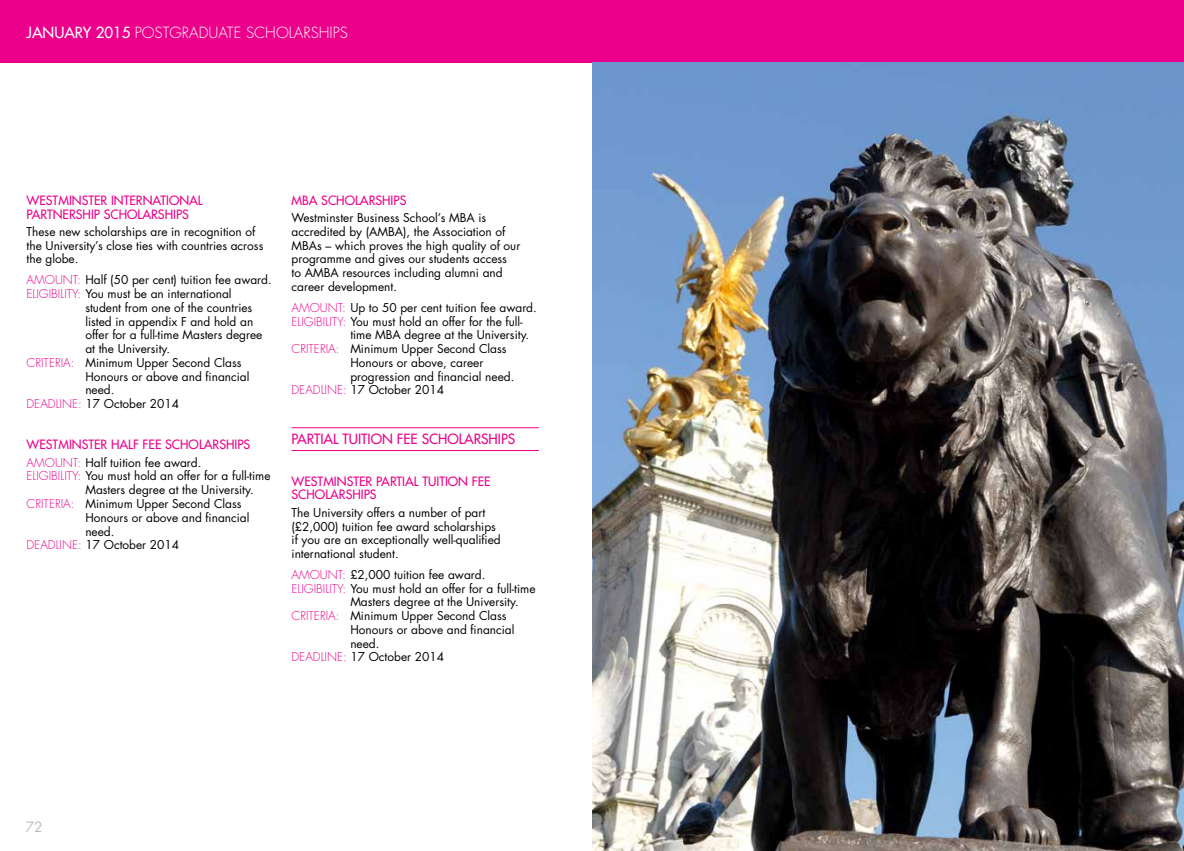
<style>
.page{position:relative;width:1184px;height:851px;background:#fff}
.page>*{position:absolute;margin:0;border:0;box-sizing:border-box;transform-origin:0 0}
.t1{font:300 15px "Futura";color:#fff}
.t2{font:13.75px "Futura";color:#ec008b}
.t3{font:13.75px "Futura";color:#bbbdc0}
.t4{font:12.5px/13.8px "Futura";color:#ec008b}
.t5{font:11.88px/13.8px "Futura";color:#000}
.s1{font-weight:400}
.s2{font-weight:300;color:#ec008b}
</style>
<div class="page">
<div style="left:0;top:0;width:1183px;height:62px;background:#ec008b"></div>
<hr style="left:291px;top:427px;width:248px;height:1px;background:#ec008b">
<hr style="left:291px;top:450px;width:248px;height:1px;background:#ec008b">
<img style="left:592px;top:62px;width:591px;height:788px">
<p class="t1" style="left:27px;top:24px;width:323px"><span class="s1">JANUARY 2015</span> POSTGRADUATE SCHOLARSHIPS</p>
<p class="t4" style="left:27px;top:193px;width:171px">WESTMI NSTER INTERNATIONAL<br>PARTNERSHIP</p>
<p class="t4" style="left:104px;top:207px;width:15px">SCHOLARSHIPS</p>
<p class="t5" style="left:27px;top:225px;width:238px">These new scholarships are in recognition of the University’s close ties with countries across the globe.</p>
<p class="t5" style="left:27px;top:273px;width:247px"><span class="s2">AMOUNT:</span> Half (50 per cent) tuition fee award.</p>
<p class="t5" style="left:27px;top:287px;width:206px"><span class="s2">ELIGIBILITY:</span> You must be an international</p>
<p class="t5" style="left:85px;top:301px;width:168px">student from one of the countries</p>
<p class="t5" style="left:85px;top:314px;width:169px">listed in appendix F and hold an</p>
<p class="t5" style="left:85px;top:328px;width:178px">offer for a full-time Masters degree</p>
<p class="t5" style="left:85px;top:342px;width:86px">at the University.</p>
<p class="t5" style="left:27px;top:356px;width:216px"><span class="s2">CRITERIA:</span> Minimum Upper Second Class</p>
<p class="t5" style="left:85px;top:369px;width:166px">Honours or above and financial</p>
<p class="t5" style="left:85px;top:383px;width:31px">need.</p>
<p class="t5" style="left:27px;top:397px;width:154px"><span class="s2">DEADLINE:</span> 17 October 2014</p>
<p class="t4" style="left:27px;top:438px;width:101px">WESTMI NSTER HALF</p>
<p class="t4" style="left:143px;top:438px;width:38px">FEE SCHOLARSHIPS</p>
<p class="t5" style="left:27px;top:455px;width:176px"><span class="s2">AMOUNT:</span> Half tuition fee award.</p>
<p class="t5" style="left:27px;top:469px;width:245px"><span class="s2">ELIGIBILITY:</span> You must hold an offer for a full-time</p>
<p class="t5" style="left:85px;top:483px;width:170px">Masters degree at the University.</p>
<p class="t5" style="left:27px;top:497px;width:216px"><span class="s2">CRITERIA:</span> Minimum Upper Second Class</p>
<p class="t5" style="left:85px;top:510px;width:166px">Honours or above and financial</p>
<p class="t5" style="left:85px;top:524px;width:31px">need.</p>
<p class="t5" style="left:27px;top:538px;width:154px"><span class="s2">DEADLINE:</span> 17 October 2014</p>
<p class="t4" style="left:291px;top:193px;width:45px">MBA SCHOLARSHIPS</p>
<p class="t5" style="left:291px;top:211px;width:230px">Westminster Business School’s MBA is accredited by (AMBA), the Association of MBAs – which proves the high quality of our programme and gives our students access<br>to AMBA resources including alumni and career development.</p>
<p class="t5" style="left:291px;top:301px;width:247px"><span class="s2">AMOUNT:</span> Up to 50 per cent tuition fee award.</p>
<p class="t5" style="left:291px;top:314px;width:233px"><span class="s2">ELIGIBILITY:</span> You must hold an offer for the full-</p>
<p class="t5" style="left:350px;top:328px;width:180px">time MBA degree at the University.</p>
<p class="t5" style="left:291px;top:342px;width:216px"><span class="s2">CRITERIA:</span> Minimum Upper Second Class</p>
<p class="t5" style="left:350px;top:356px;width:134px">Honours or above, career</p>
<p class="t5" style="left:350px;top:369px;width:165px">progression and financial need.</p>
<p class="t5" style="left:291px;top:383px;width:154px"><span class="s2">DEADLINE:</span> 17 October 2014</p>
<p class="t2" style="left:291px;top:430px;width:225px">PARTIAL TUITION FEE SCHOLARSHIPS</p>
<p class="t4" style="left:291px;top:474px;width:193px">WESTMI NSTER PARTIAL TUITION FEE<br>SCHOLARSHIPS</p>
<p class="t5" style="left:291px;top:505px;width:211px">The University offers a number of part (£2,000) tuition fee award scholarships if you are an exceptionally well-qualified international student.</p>
<p class="t5" style="left:291px;top:567px;width:195px"><span class="s2">AMOUNT:</span> £2,000 tuition fee award.</p>
<p class="t5" style="left:291px;top:581px;width:245px"><span class="s2">ELIGIBILITY:</span> You must hold an offer for a full-time</p>
<p class="t5" style="left:350px;top:595px;width:170px">Masters degree at the University.</p>
<p class="t5" style="left:291px;top:609px;width:216px"><span class="s2">CRITERIA:</span> Minimum Upper Second Class</p>
<p class="t5" style="left:350px;top:622px;width:166px">Honours or above and financial</p>
<p class="t5" style="left:350px;top:636px;width:31px">need.</p>
<p class="t5" style="left:291px;top:650px;width:154px"><span class="s2">DEADLINE:</span> 17 October 2014</p>
<p class="t3" style="left:26px;top:817px;width:18px">72</p>
</div>
